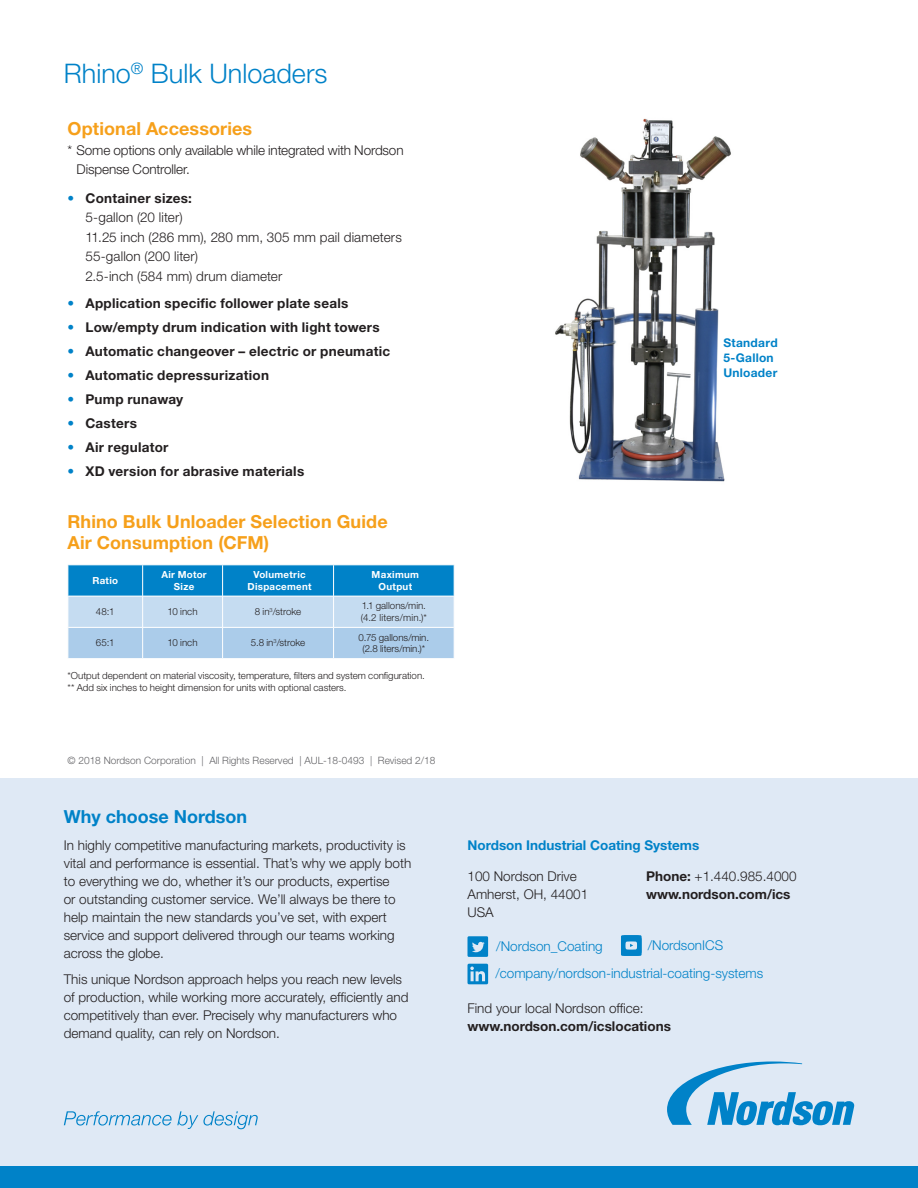
<style>
.page{position:relative;width:918px;height:1188px;background:#fff}
.page>*{position:absolute;margin:0;border:0;box-sizing:border-box;transform-origin:0 0}
.t1{font:300 27px "Helvetica Neue LT Std";color:#0082c8}
.t2{font:700 18px/21px "Helvetica Neue LT Std";letter-spacing:.005em;color:#f6a01b}
.t3{font:700 18px "Helvetica Neue LT Std";color:#0082c8}
.t4{font:300 13.5px/18px "Helvetica Neue LT Std";color:#231f20}
.t5{font:700 13.5px "Helvetica Neue LT Std";letter-spacing:.02em;color:#231f20}
.t6{font:700 13.5px/18px "Helvetica Neue LT Std";color:#231f20}
.bullets{font:300 13.5px "Helvetica Neue LT Std";color:#0082c8}
.t7{font:700 13.5px "Helvetica Neue LT Std";color:#0082c8}
.t8{font:700 12px/15px "Helvetica Neue LT Std";letter-spacing:.025em;color:#0082c8}
.t9{font:300 10.2px "Helvetica Neue LT Std";color:#636366}
.t10{font:300 9.75px "Helvetica Neue LT Std";color:#231f20}
.t11{font:700 9.75px/12px "Helvetica Neue LT Std";letter-spacing:.03em;color:#fff;text-align:center}
.t12{font:300 9.75px "Helvetica Neue LT Std";letter-spacing:.02em;color:#231f20}
.s1{color:#0082c8}
.s2{font-weight:700}
.s3{font-weight:300;color:#0082c8}
.s4{font-weight:300}
</style>
<div class="page">
<svg style="left:69px;top:565px;width:385px;height:93px;background:#7bb9e1"></svg>
<hr style="left:222px;top:565px;width:1px;height:31px;background:#fff">
<hr style="left:333px;top:565px;width:1px;height:31px;background:#fff">
<hr style="left:222px;top:596px;width:1px;height:31px;background:#fff">
<hr style="left:333px;top:596px;width:1px;height:31px;background:#fff">
<hr style="left:222px;top:628px;width:1px;height:30px;background:#fff">
<hr style="left:333px;top:628px;width:1px;height:30px;background:#fff">
<hr style="left:142px;top:565px;width:1px;height:31px;background:#fff">
<hr style="left:68px;top:596px;width:75px;height:1px;background:#fff">
<hr style="left:143px;top:596px;width:80px;height:1px;background:#fff">
<hr style="left:142px;top:596px;width:1px;height:31px;background:#fff">
<hr style="left:223px;top:596px;width:111px;height:1px;background:#fff">
<hr style="left:334px;top:596px;width:120px;height:1px;background:#fff">
<hr style="left:68px;top:627px;width:75px;height:1px;background:#fff">
<hr style="left:143px;top:627px;width:80px;height:1px;background:#fff">
<hr style="left:142px;top:628px;width:1px;height:30px;background:#fff">
<hr style="left:223px;top:627px;width:111px;height:1px;background:#fff">
<hr style="left:334px;top:627px;width:120px;height:1px;background:#fff">
<img style="left:555px;top:118px;width:176px;height:364px">
<div style="left:0;top:778px;width:918px;height:410px;background:#dfe9f5"></div>
<div style="left:0;top:1167px;width:918px;height:21px;background:#0082c8"></div>
<svg style="left:621px;top:935px;width:21px;height:21px"></svg>
<svg style="left:468px;top:936px;width:20px;height:21px"></svg>
<svg style="left:468px;top:964px;width:20px;height:20px"></svg>
<svg style="left:64px;top:1111px;width:194px;height:18px"></svg>
<svg style="left:667px;top:1062px;width:187px;height:63px"></svg>
<p class="t1" style="left:64px;top:57px;width:265px">Rhino<sup>®</sup> Bulk Unloaders</p>
<p class="t2" style="left:68px;top:118px;width:186px">Optional Accessories</p>
<p class="t4" style="left:77px;top:140px;width:329px;line-height:19.5px;text-indent:-9px">* Some options only available while integrated with Nordson<br>Dispense Controller.</p>
<p class="t4" style="left:86px;top:188px;width:318px;line-height:19.5px;text-indent:-18px"><span class="s1">•</span> <span class="s2">Container sizes:<br></span>5-gallon (20 liter)<br>11.25 inch (286 mm), 280 mm, 305 mm pail diameters<br>55-gallon (200 liter)<br>2.5-inch (584 mm) drum diameter</p>
<p class="t5" style="left:68px;top:295px;width:282px"><span class="s3">•</span> Application specific follower plate seals</p>
<p class="t5" style="left:68px;top:319px;width:314px"><span class="s3">•</span> Low/empty drum indication with light towers</p>
<p class="t5" style="left:68px;top:343px;width:324px"><span class="s3">•</span> Automatic changeover – electric or pneumatic</p>
<p class="t5" style="left:68px;top:367px;width:203px"><span class="s3">•</span> Automatic depressurization</p>
<p class="t5" style="left:68px;top:391px;width:117px"><span class="s3">•</span> Pump runaway</p>
<p class="t5" style="left:68px;top:415px;width:71px"><span class="s3">•</span> Casters</p>
<p class="t5" style="left:68px;top:439px;width:102px"><span class="s3">•</span> Air regulator</p>
<p class="t5" style="left:68px;top:463px;width:238px"><span class="s3">•</span> XD version for abrasive materials</p>
<p class="t2" style="left:68px;top:510px;width:322px">Rhino Bulk Unloader Selection Guide<br>Air Consumption (CFM)</p>
<p class="t11" style="left:92px;top:574px;width:27px">Ratio</p>
<p class="t11" style="left:161px;top:568px;width:47px">Air Motor<br>Size</p>
<p class="t11" style="left:247px;top:568px;width:66px">Volumetric<br>Dispacement</p>
<p class="t11" style="left:372px;top:568px;width:49px">Maximum<br>Output</p>
<p class="t10" style="left:96px;top:606px;width:20px">48:1</p>
<p class="t10" style="left:168px;top:606px;width:31px">10 inch</p>
<p class="t10" style="left:255px;top:606px;width:48px">8 in<sup>3</sup>/stroke</p>
<p class="t10" style="left:362px;top:600px;width:66px">1.1 gallons/min.</p>
<p class="t12" style="left:361px;top:612px;width:67px">(4.2 liters/min.)*</p>
<p class="t10" style="left:96px;top:637px;width:20px">65:1</p>
<p class="t10" style="left:168px;top:637px;width:31px">10 inch</p>
<p class="t10" style="left:251px;top:637px;width:56px">5.8 in<sup>3</sup>/stroke</p>
<p class="t10" style="left:359px;top:631px;width:72px">0.75 gallons/min.</p>
<p class="t10" style="left:363px;top:643px;width:64px">(2.8 liters/min.)*</p>
<p class="t10" style="left:68px;top:669px;width:359px">*Output dependent on material viscosity, temperature, filters and system configuration.</p>
<p class="t10" style="left:68px;top:681px;width:281px">** Add six inches to height dimension for units with optional casters.</p>
<p class="t9" style="left:68px;top:754px;width:370px">© 2018 Nordson Corporation | All Rights Reserved | AUL-18-0493 | Revised 2/18</p>
<p class="t3" style="left:64px;top:806px;width:185px">Why choose Nordson</p>
<p class="t4" style="left:64px;top:836px;width:349px">In highly competitive manufacturing markets, productivity is vital and performance is essential. That’s why we apply both to everything we do, whether it’s our products, expertise<br>or outstanding customer service. We’ll always be there to help maintain the new standards you’ve set, with expert service and support delivered through our teams working across the globe.</p>
<p class="t4" style="left:64px;top:970px;width:346px">This unique Nordson approach helps you reach new levels of production, while working more accurately, efficiently and competitively than ever. Precisely why manufacturers who demand quality, can rely on Nordson.</p>
<p class="t8" style="left:723px;top:335px;width:56px">Standard<br>5-Gallon<br>Unloader</p>
<p class="t7" style="left:468px;top:837px;width:233px">Nordson Industrial Coating Systems</p>
<p class="t4" style="left:468px;top:866px;width:122px">100 Nordson Drive<br>Amherst, OH, 44001<br>USA</p>
<p class="t6" style="left:646px;top:866px;width:152px">Phone: <span class="s4">+1.440.985.4000 </span>www.nordson.com/ics</p>
<p class="bullets" style="left:496px;top:938px;width:108px">/Nordson_Coating</p>
<p class="bullets" style="left:648px;top:937px;width:77px">/NordsonICS</p>
<p class="bullets" style="left:495px;top:965px;width:269px">/company/nordson-industrial-coating-systems</p>
<p class="t6" style="left:468px;top:999px;width:205px"><span class="s4">Find your local Nordson office: </span>www.nordson.com/icslocations</p>
</div>
